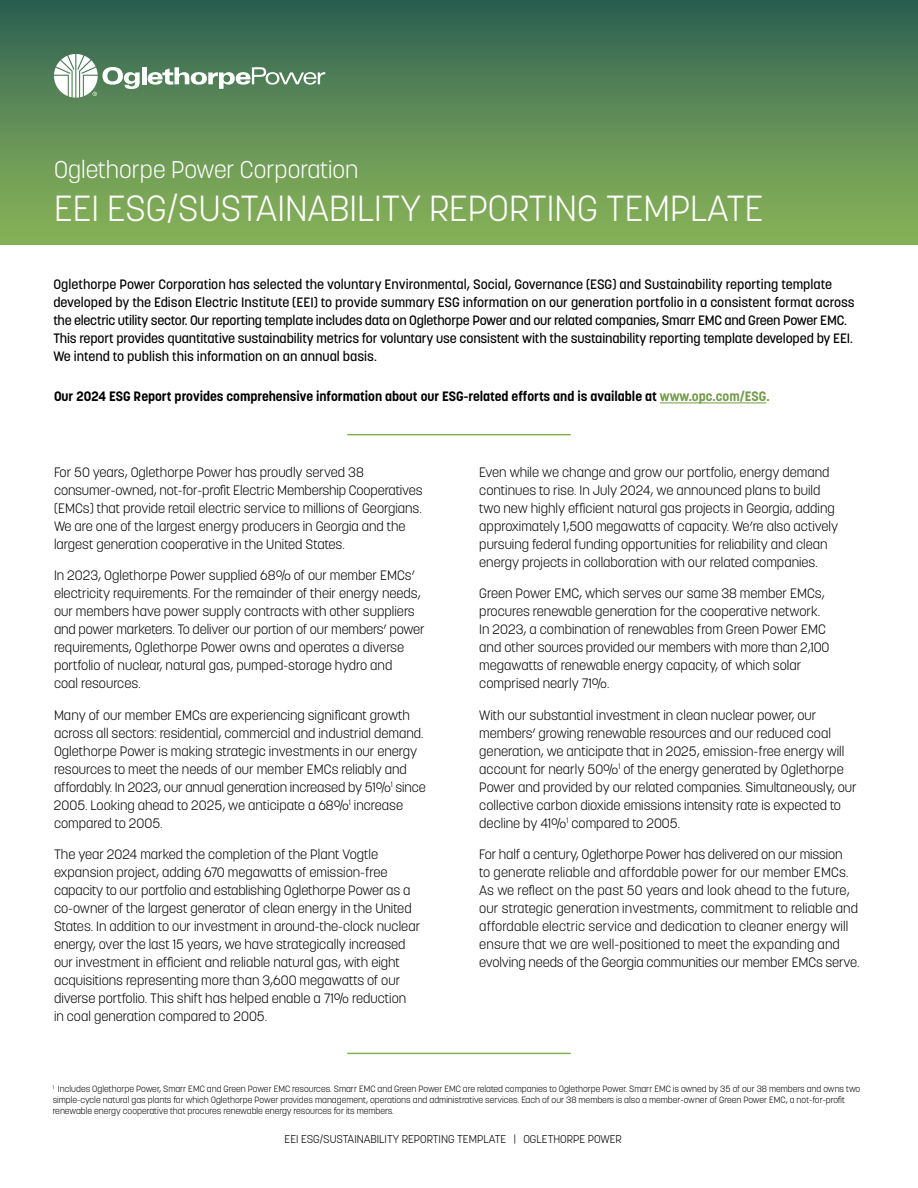
<style>
.page{position:relative;width:918px;height:1188px;background:#fff}
.page>*{position:absolute;margin:0;border:0;box-sizing:border-box;transform-origin:0 0}
.t1{font:300 36px "Korolev";color:#fff}
.t2{font:300 24px "Korolev";color:#fff}
.t3{font:300 13.5px/18px "Korolev";color:#000}
.t4{font:500 13.5px/18px "Korolev";letter-spacing:-.01em;color:#000}
.t5{font:700 13.5px "Korolev";color:#000}
.t6{font:300 11.25px "Korolev";color:#000}
.t7{font:300 9px/11.2px "Korolev";color:#000}
.s1{color:#739a4b}
</style>
<div class="page">
<div style="left:0;top:0;width:918px;height:244px;background:linear-gradient(to bottom,#2f6153,#8cb659)"></div>
<hr style="left:142px;top:67px;width:4px;height:17px;background:#fff">
<svg style="left:148px;top:67px;width:177px;height:22px"></svg>
<svg style="left:54px;top:54px;width:86px;height:44px"></svg>
<hr style="left:660px;top:403px;width:106px;height:1px;background:#739a4b">
<hr style="left:347px;top:434px;width:224px;height:1px;background:#84b057">
<hr style="left:347px;top:1053px;width:224px;height:1px;background:#84b057">
<h2 class="t2" style="left:54px;top:155px;width:306px">Oglethorpe Power Corporation</h2>
<h1 class="t1" style="left:54px;top:186px;width:711px">EEI ESG/SUSTAINABILITY REPORTING TEMPLATE</h1>
<p class="t4" style="left:53px;top:275px;width:803px">Oglethorpe Power Corporation has selected the voluntary Environmental, Social, Governance (ESG) and Sustainability reporting template developed by the Edison Electric Institute (EEI) to provide summary ESG information on our generation portfolio in a consistent format across the electric utility sector. Our reporting template includes data on Oglethorpe Power and our related companies, Smarr EMC and Green Power EMC.<br>This report provides quantitative sustainability metrics for voluntary use consistent with the sustainability reporting template developed by EEI.<br>We intend to publish this information on an annual basis.</p>
<p class="t5" style="left:54px;top:388px;width:717px">Our 2024 ESG Report provides comprehensive information about our ESG-related efforts and is available at <span class="s1">www.opc.com/ESG.</span></p>
<p class="t3" style="left:54px;top:463px;width:370px">For 50 years, Oglethorpe Power has proudly served 38 consumer-owned, not-for-profit Electric Membership Cooperatives (EMCs) that provide retail electric service to millions of Georgians.<br>We are one of the largest energy producers in Georgia and the largest generation cooperative in the United States.</p>
<p class="t3" style="left:54px;top:566px;width:372px">In 2023, Oglethorpe Power supplied 68% of our member EMCs’ electricity requirements. For the remainder of their energy needs, our members have power supply contracts with other suppliers and power marketers. To deliver our portion of our members’ power requirements, Oglethorpe Power owns and operates a diverse portfolio of nuclear, natural gas, pumped-storage hydro and<br>coal resources.</p>
<p class="t3" style="left:54px;top:706px;width:373px">Many of our member EMCs are experiencing significant growth across all sectors: residential, commercial and industrial demand.<br>Oglethorpe Power is making strategic investments in our energy resources to meet the needs of our member EMCs reliably and affordably. In 2023, our annual generation increased by 51%<sup>1</sup> since 2005. Looking ahead to 2025, we anticipate a 68%<sup>1</sup> increase compared to 2005.</p>
<p class="t3" style="left:54px;top:845px;width:368px">The year 2024 marked the completion of the Plant Vogtle expansion project, adding 670 megawatts of emission-free capacity to our portfolio and establishing Oglethorpe Power as a co-owner of the largest generator of clean energy in the United States. In addition to our investment in around-the-clock nuclear energy, over the last 15 years, we have strategically increased our investment in efficient and reliable natural gas, with eight acquisitions representing more than 3,600 megawatts of our diverse portfolio. This shift has helped enable a 71% reduction<br>in coal generation compared to 2005.</p>
<p class="t3" style="left:479px;top:463px;width:361px">Even while we change and grow our portfolio, energy demand continues to rise. In July 2024, we announced plans to build two new highly efficient natural gas projects in Georgia, adding approximately 1,500 megawatts of capacity. We’re also actively pursuing federal funding opportunities for reliability and clean energy projects in collaboration with our related companies.</p>
<p class="t3" style="left:479px;top:584px;width:352px">Green Power EMC, which serves our same 38 member EMCs, procures renewable generation for the cooperative network.<br>In 2023, a combination of renewables from Green Power EMC and other sources provided our members with more than 2,100 megawatts of renewable energy capacity, of which solar comprised nearly 71%.</p>
<p class="t3" style="left:479px;top:706px;width:379px">With our substantial investment in clean nuclear power, our members’ growing renewable resources and our reduced coal generation, we anticipate that in 2025, emission-free energy will account for nearly 50%<sup>1</sup> of the energy generated by Oglethorpe Power and provided by our related companies. Simultaneously, our collective carbon dioxide emissions intensity rate is expected to decline by 41%<sup>1</sup> compared to 2005.</p>
<p class="t3" style="left:479px;top:845px;width:382px">For half a century, Oglethorpe Power has delivered on our mission<br>to generate reliable and affordable power for our member EMCs.<br>As we reflect on the past 50 years and look ahead to the future, our strategic generation investments, commitment to reliable and affordable electric service and dedication to cleaner energy will ensure that we are well-positioned to meet the expanding and evolving needs of the Georgia communities our member EMCs serve.</p>
<p class="t7" style="left:53px;top:1083px;width:809px"><sup>1</sup> Includes Oglethorpe Power, Smarr EMC and Green Power EMC resources. Smarr EMC and Green Power EMC are related companies to Oglethorpe Power. Smarr EMC is owned by 35 of our 38 members and owns two simple-cycle natural gas plants for which Oglethorpe Power provides management, operations and administrative services. Each of our 38 members is also a member-owner of Green Power EMC, a not-for-profit renewable energy cooperative that procures renewable energy resources for its members.</p>
<p class="t6" style="left:285px;top:1131px;width:339px">EEI ESG/SUSTAINABILITY REPORTING TEMPLATE | OGLETHORPE POWER</p>
</div>
